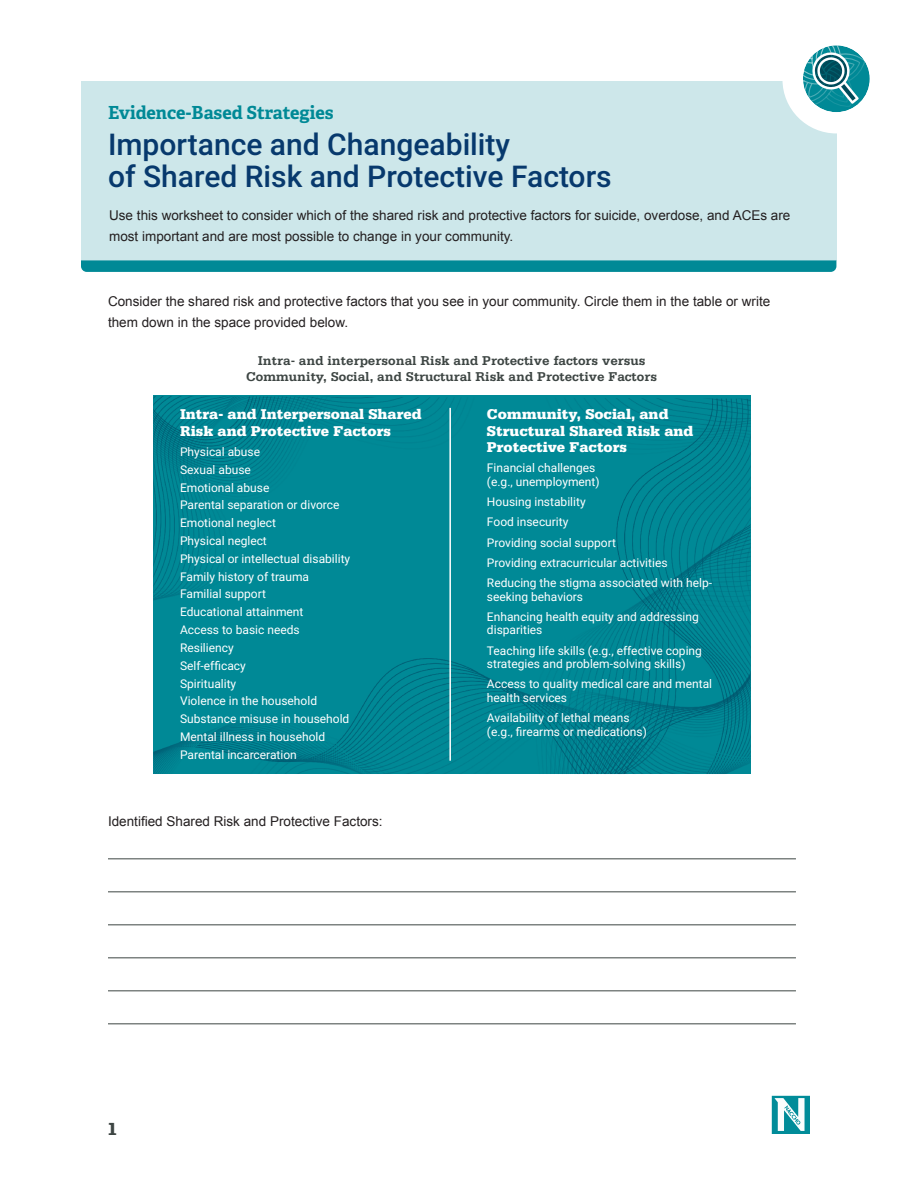
<style>
.page{position:relative;width:918px;height:1188px;background:#fff}
.page>*{position:absolute;margin:0;border:0;box-sizing:border-box;transform-origin:0 0}
.t1{font:500 30px/31.5px "Roboto";color:#07396d}
.t2{font:700 21px "Adelle";color:#3d4543}
.t3{font:700 18px "Adelle";letter-spacing:-.005em;color:#008996}
.intro{font:900 15px/16.5px "Serifa";color:#fff}
.Paragraph_Style_1{font:13.5px/21px "Arial";color:#231f20}
.t4{font:700 13.5px/16.2px "Serifa";color:#3d4543;text-align:center}
.intro-2{font:12px/13.5px "Roboto";color:#fff}
</style>
<div class="page">
<svg style="left:772px;top:1096px;width:38px;height:38px"></svg>
<img style="left:153px;top:396px;width:598px;height:378px">
<hr style="left:449px;top:408px;width:2px;height:353px;background:#fff">
<hr style="left:108px;top:859px;width:688px;height:1px;background:#3d4543">
<hr style="left:108px;top:892px;width:688px;height:1px;background:#3d4543">
<hr style="left:108px;top:925px;width:688px;height:1px;background:#3d4543">
<hr style="left:108px;top:958px;width:688px;height:1px;background:#3d4543">
<hr style="left:108px;top:991px;width:688px;height:1px;background:#3d4543">
<hr style="left:108px;top:1024px;width:688px;height:1px;background:#3d4543">
<div style="left:81px;top:81px;width:755px;height:179px;background:#cde7ea"></div>
<svg style="left:81px;top:260px;width:755px;height:12px;background:#098d99"></svg>
<div style="left:782px;top:25px;width:108px;height:108px;background:#fff;border-radius:50%"></div>
<div style="left:803px;top:45px;width:67px;height:67px;background:#008996;border-radius:50%"></div>
<svg style="left:803px;top:45px;width:62px;height:62px"></svg>
<p class="t3" style="left:108px;top:102px;width:227px">Evidence-Based Strategies</p>
<p class="t1" style="left:108px;top:128px;width:505px">Importance and Changeability<br>of Shared Risk and Protective Factors</p>
<p class="Paragraph_Style_1" style="left:109px;top:205px;width:683px">Use this worksheet to consider which of the shared risk and protective factors for suicide, overdose, and ACEs are most important and are most possible to change in your community.</p>
<p class="Paragraph_Style_1" style="left:108px;top:291px;width:664px">Consider the shared risk and protective factors that you see in your community. Circle them in the table or write them down in the space provided below.</p>
<p class="t4" style="left:246px;top:352px;width:412px">Intra- and interpersonal Risk and Protective factors versus<br>Community, Social, and Structural Risk and Protective Factors</p>
<p class="intro" style="left:180px;top:406px;width:243px">Intra- and Interpersonal Shared<br>Risk and Protective Factors</p>
<p class="intro-2" style="left:180px;top:444px;width:82px">Physical abuse</p>
<p class="intro-2" style="left:180px;top:462px;width:72px">Sexual abuse</p>
<p class="intro-2" style="left:180px;top:480px;width:91px">Emotional abuse</p>
<p class="intro-2" style="left:180px;top:498px;width:161px">Parental separation or divorce</p>
<p class="intro-2" style="left:180px;top:516px;width:98px">Emotional neglect</p>
<p class="intro-2" style="left:180px;top:534px;width:88px">Physical neglect</p>
<p class="intro-2" style="left:180px;top:551px;width:172px">Physical or intellectual disability</p>
<p class="intro-2" style="left:180px;top:569px;width:131px">Family history of trauma</p>
<p class="intro-2" style="left:180px;top:587px;width:88px">Familial support</p>
<p class="intro-2" style="left:180px;top:605px;width:125px">Educational attainment</p>
<p class="intro-2" style="left:180px;top:623px;width:121px">Access to basic needs</p>
<p class="intro-2" style="left:180px;top:640px;width:55px">Resiliency</p>
<p class="intro-2" style="left:180px;top:658px;width:67px">Self-efficacy</p>
<p class="intro-2" style="left:180px;top:676px;width:58px">Spirituality</p>
<p class="intro-2" style="left:180px;top:694px;width:139px">Violence in the household</p>
<p class="intro-2" style="left:180px;top:712px;width:171px">Substance misuse in household</p>
<p class="intro-2" style="left:180px;top:730px;width:147px">Mental illness in household</p>
<p class="intro-2" style="left:180px;top:747px;width:118px">Parental incarceration</p>
<p class="Paragraph_Style_1" style="left:108px;top:811px;width:276px">Identified Shared Risk and Protective Factors:</p>
<p class="intro" style="left:487px;top:406px;width:208px">Community, Social, and<br>Structural Shared Risk and<br>Protective Factors</p>
<p class="intro-2" style="left:487px;top:461px;width:114px">Financial challenges (e.g., unemployment)</p>
<p class="intro-2" style="left:487px;top:495px;width:100px">Housing instability</p>
<p class="intro-2" style="left:487px;top:515px;width:83px">Food insecurity</p>
<p class="intro-2" style="left:487px;top:535px;width:131px">Providing social support</p>
<p class="intro-2" style="left:487px;top:555px;width:182px">Providing extracurricular activities</p>
<p class="intro-2" style="left:487px;top:576px;width:227px">Reducing the stigma associated with help&shy;seeking behaviors</p>
<p class="intro-2" style="left:487px;top:609px;width:213px">Enhancing health equity and addressing disparities</p>
<p class="intro-2" style="left:487px;top:643px;width:216px">Teaching life skills (e.g., effective coping strategies and problem-solving skills)</p>
<p class="intro-2" style="left:487px;top:677px;width:227px">Access to quality medical care and mental health services</p>
<p class="intro-2" style="left:487px;top:711px;width:161px">Availability of lethal means (e.g., firearms or medications)</p>
<p class="t2" style="left:108px;top:1114px;width:10px">1</p>
</div>
